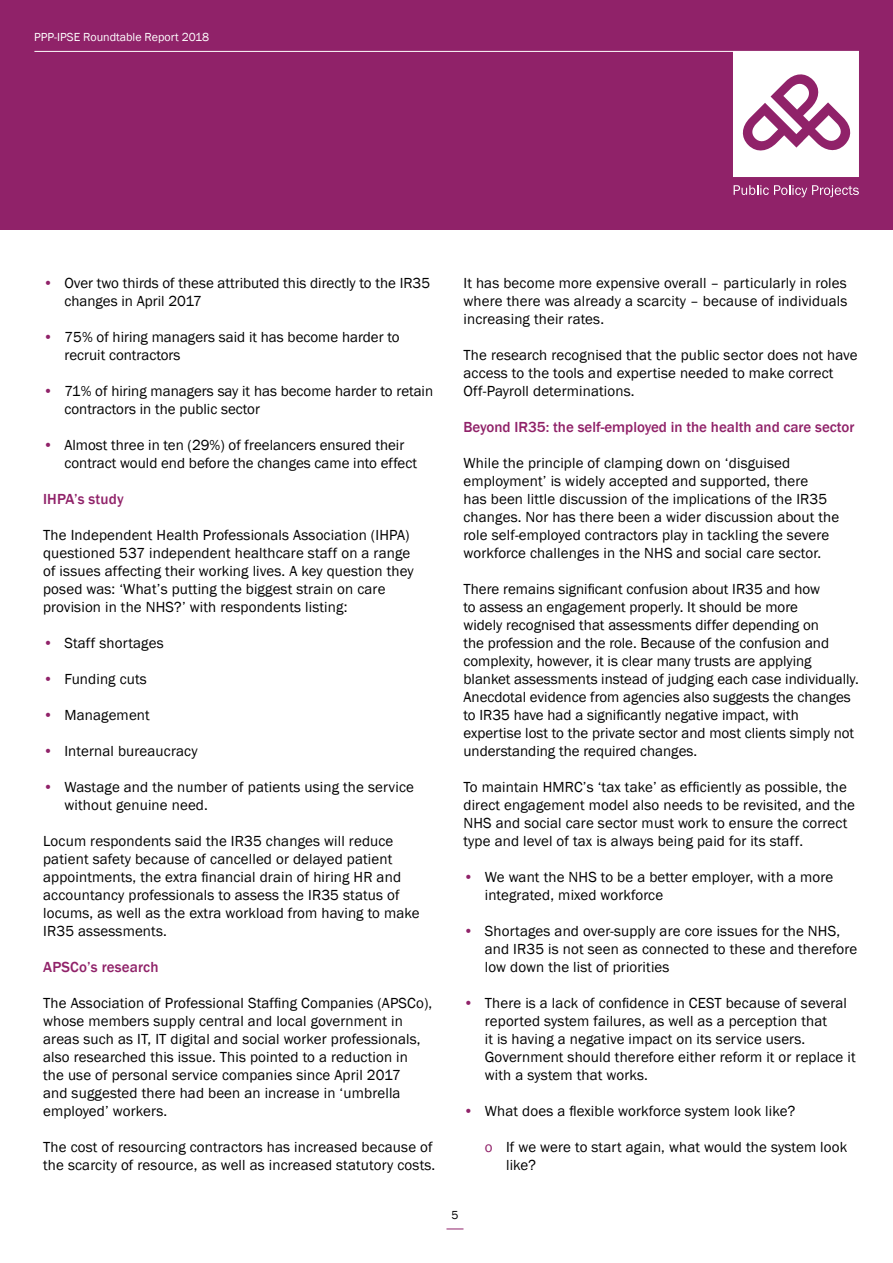
<style>
.page{position:relative;width:893px;height:1263px;background:#fff}
.page>*{position:absolute;margin:0;border:0;box-sizing:border-box;transform-origin:0 0}
.t1{font:15px/18px "Franklin Gothic";letter-spacing:.01em;color:#000}
.t2{font:500 15px "Franklin Gothic";color:#902269}
.t3{font:12px "Franklin Gothic";color:#fff}
.t4{font:12px "Franklin Gothic";color:#000}
.s1{color:#902269}
</style>
<div class="page">
<div style="left:0;top:0;width:893px;height:230px;background:#902269"></div>
<hr style="left:34px;top:51px;width:825px;height:1px;background:#fff">
<svg style="left:446px;top:1228px;width:17px;height:1px"></svg>
<svg style="left:733px;top:52px;width:126px;height:125px"></svg>
<svg style="left:734px;top:185px;width:125px;height:12px"></svg>
<p class="t3" style="left:34px;top:32px;width:177px">PPP-IPSE Roundtable Report 2018</p>
<p class="t1" style="left:64px;top:274px;width:367px;text-indent:-21px"><span class="s1">•</span> Over two thirds of these attributed this directly to the IR35 changes in April 2017</p>
<p class="t1" style="left:64px;top:328px;width:337px;text-indent:-21px"><span class="s1">•</span> 75% of hiring managers said it has become harder to recruit contractors</p>
<p class="t1" style="left:64px;top:382px;width:370px;text-indent:-21px"><span class="s1">•</span> 71% of hiring managers say it has become harder to retain contractors in the public sector</p>
<p class="t1" style="left:64px;top:436px;width:354px;text-indent:-21px"><span class="s1">•</span> Almost three in ten (29%) of freelancers ensured their contract would end before the changes came into effect</p>
<p class="t2" style="left:43px;top:493px;width:82px">IHPA’s study</p>
<p class="t1" style="left:43px;top:526px;width:372px">The Independent Health Professionals Association (IHPA) questioned 537 independent healthcare staff on a range of issues affecting their working lives. A key question they posed was: ‘What’s putting the biggest strain on care provision in the NHS?’ with respondents listing:</p>
<p class="t1" style="left:43px;top:634px;width:122px"><span class="s1">•</span> Staff shortages</p>
<p class="t1" style="left:43px;top:670px;width:105px"><span class="s1">•</span> Funding cuts</p>
<p class="t1" style="left:43px;top:706px;width:108px"><span class="s1">•</span> Management</p>
<p class="t1" style="left:43px;top:742px;width:156px"><span class="s1">•</span> Internal bureaucracy</p>
<p class="t1" style="left:64px;top:778px;width:351px;text-indent:-21px"><span class="s1">•</span> Wastage and the number of patients using the service without genuine need.</p>
<p class="t1" style="left:43px;top:832px;width:378px">Locum respondents said the IR35 changes will reduce patient safety because of cancelled or delayed patient appointments, the extra financial drain of hiring HR and accountancy professionals to assess the IR35 status of locums, as well as the extra workload from having to make IR35 assessments.</p>
<p class="t2" style="left:43px;top:961px;width:117px">APSCo’s research</p>
<p class="t1" style="left:43px;top:994px;width:391px">The Association of Professional Staffing Companies (APSCo), whose members supply central and local government in areas such as IT, IT digital and social worker professionals, also researched this issue. This pointed to a reduction in the use of personal service companies since April 2017<br>and suggested there had been an increase in ‘umbrella employed’ workers.</p>
<p class="t1" style="left:43px;top:1138px;width:394px">The cost of resourcing contractors has increased because of the scarcity of resource, as well as increased statutory costs.</p>
<p class="t1" style="left:463px;top:274px;width:385px;text-align:justify">It has become more expensive overall – particularly in roles where there was already a scarcity – because of individuals increasing their rates.</p>
<p class="t1" style="left:463px;top:346px;width:396px">The research recognised that the public sector does not have access to the tools and expertise needed to make correct<br>Off-Payroll determinations.</p>
<p class="t2" style="left:463px;top:421px;width:392px">Beyond IR35: the self-employed in the health and care sector</p>
<p class="t1" style="left:463px;top:454px;width:377px">While the principle of clamping down on ‘disguised employment’ is widely accepted and supported, there<br>has been little discussion of the implications of the IR35 changes. Nor has there been a wider discussion about the role self-employed contractors play in tackling the severe workforce challenges in the NHS and social care sector.</p>
<p class="t1" style="left:463px;top:580px;width:397px">There remains significant confusion about IR35 and how<br>to assess an engagement properly. It should be more<br>widely recognised that assessments differ depending on<br>the profession and the role. Because of the confusion and complexity, however, it is clear many trusts are applying blanket assessments instead of judging each case individually.<br>Anecdotal evidence from agencies also suggests the changes to IR35 have had a significantly negative impact, with expertise lost to the private sector and most clients simply not understanding the required changes.</p>
<p class="t1" style="left:463px;top:778px;width:393px">To maintain HMRC’s ‘tax take’ as efficiently as possible, the direct engagement model also needs to be revisited, and the NHS and social care sector must work to ensure the correct type and level of tax is always being paid for its staff.</p>
<p class="t1" style="left:485px;top:868px;width:350px;text-indent:-21px"><span class="s1">•</span> We want the NHS to be a better employer, with a more integrated, mixed workforce</p>
<p class="t1" style="left:485px;top:922px;width:374px;text-indent:-21px"><span class="s1">•</span> Shortages and over-supply are core issues for the NHS, and IR35 is not seen as connected to these and therefore low down the list of priorities</p>
<p class="t1" style="left:485px;top:994px;width:372px;text-indent:-21px"><span class="s1">•</span> There is a lack of confidence in CEST because of several reported system failures, as well as a perception that<br>it is having a negative impact on its service users.<br>Government should therefore either reform it or replace it with a system that works.</p>
<p class="t1" style="left:464px;top:1102px;width:333px"><span class="s1">•</span> What does a flexible workforce system look like?</p>
<p class="t1" style="left:506px;top:1138px;width:343px;text-indent:-21px"><span class="s1">o</span> If we were to start again, what would the system look like?</p>
<p class="t4" style="left:451px;top:1207px;width:9px">5</p>
</div>
